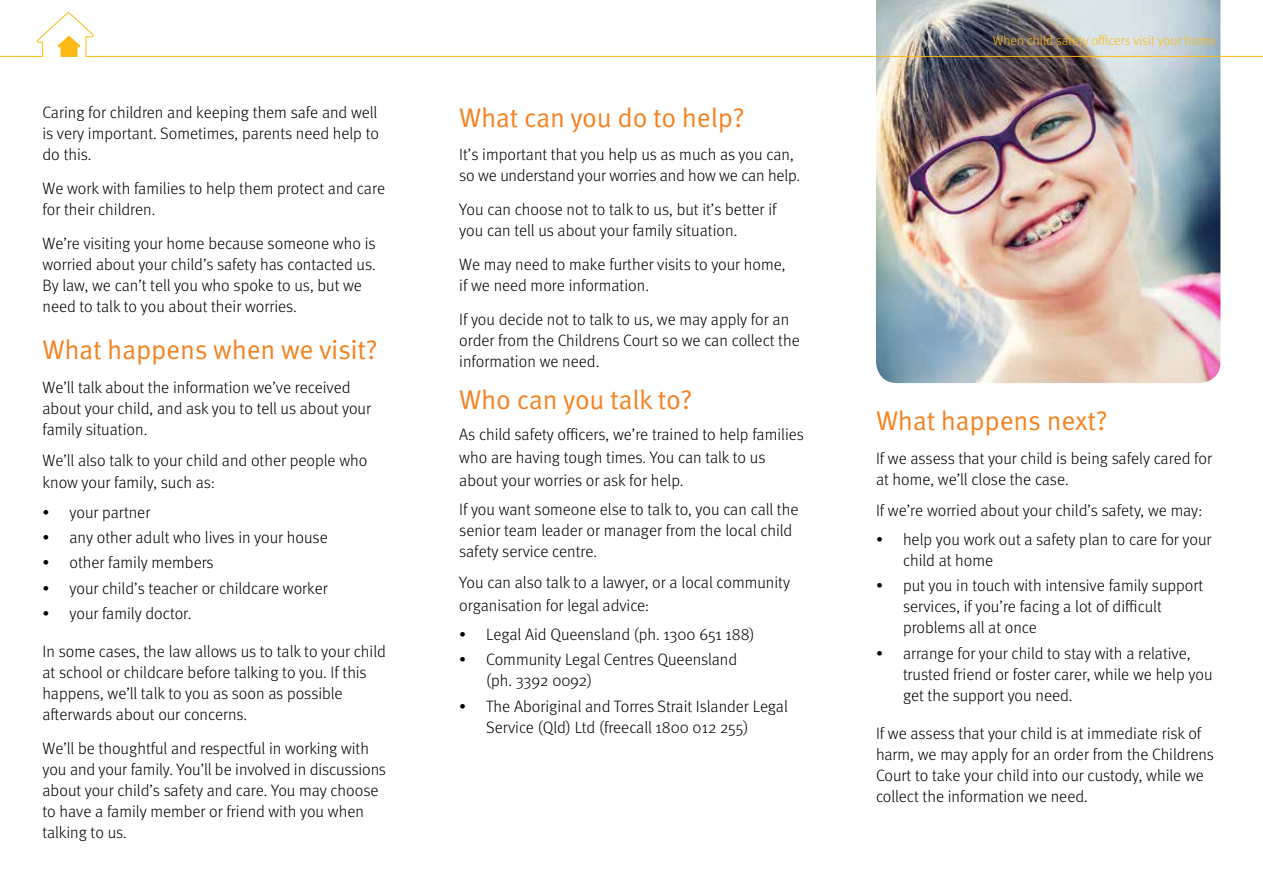
<style>
.page{position:relative;width:1263px;height:893px;background:#fff}
.page>*{position:absolute;margin:0;border:0;box-sizing:border-box;transform-origin:0 0}
.t1{font:27px "Meta OT Norm";letter-spacing:-.01em;color:#f58220}
.t2{font:300 16.5px/21px "Meta OT";color:#000}
.t3{font:300 13.5px "Meta OT";color:#fdb913}
</style>
<div class="page">
<img style="left:876px;top:0;width:344px;height:383px">
<hr style="left:86px;top:56px;width:1177px;height:1px;background:#fdb913">
<svg style="left:0;top:12px;width:94px;height:45px"></svg>
<p class="t2" style="left:43px;top:103px;width:338px;text-align:justify">Caring for children and keeping them safe and well is very important. Sometimes, parents need help to do this.</p>
<p class="t2" style="left:43px;top:178px;width:344px">We work with families to help them protect and care for their children.</p>
<p class="t2" style="left:43px;top:233px;width:335px">We’re visiting your home because someone who is worried about your child’s safety has contacted us.<br>By law, we can’t tell you who spoke to us, but we need to talk to you about their worries.</p>
<h1 class="t1" style="left:43px;top:333px;width:337px">What happens when we visit?</h1>
<p class="t2" style="left:43px;top:377px;width:330px">We’ll talk about the information we’ve received about your child, and ask you to tell us about your family situation.</p>
<p class="t2" style="left:43px;top:449px;width:326px;line-height:22.5px">We’ll also talk to your child and other people who know your family, such as:</p>
<p class="t2" style="left:43px;top:502px;width:109px">• your partner</p>
<p class="t2" style="left:43px;top:527px;width:287px">• any other adult who lives in your house</p>
<p class="t2" style="left:43px;top:552px;width:173px">• other family members</p>
<p class="t2" style="left:43px;top:578px;width:287px">• your child’s teacher or childcare worker</p>
<p class="t2" style="left:43px;top:603px;width:151px">• your family doctor.</p>
<p class="t2" style="left:43px;top:641px;width:345px">In some cases, the law allows us to talk to your child at school or childcare before talking to you. If this happens, we’ll talk to you as soon as possible afterwards about our concerns.</p>
<p class="t2" style="left:43px;top:738px;width:345px">We’ll be thoughtful and respectful in working with you and your family. You’ll be involved in discussions about your child’s safety and care. You may choose to have a family member or friend with you when talking to us.</p>
<h1 class="t1" style="left:459px;top:101px;width:287px">What can you do to help?</h1>
<p class="t2" style="left:459px;top:145px;width:342px">It’s important that you help us as much as you can, so we understand your worries and how we can help.</p>
<p class="t2" style="left:459px;top:199px;width:319px">You can choose not to talk to us, but it’s better if you can tell us about your family situation.</p>
<p class="t2" style="left:459px;top:254px;width:328px">We may need to make further visits to your home, if we need more information.</p>
<p class="t2" style="left:459px;top:309px;width:342px">If you decide not to talk to us, we may apply for an order from the Childrens Court so we can collect the information we need.</p>
<h1 class="t1" style="left:459px;top:384px;width:235px">Who can you talk to?</h1>
<p class="t2" style="left:459px;top:424px;width:346px;line-height:22.5px">As child safety officers, we’re trained to help families who are having tough times. You can talk to us about your worries or ask for help.</p>
<p class="t2" style="left:459px;top:499px;width:341px">If you want someone else to talk to, you can call the senior team leader or manager from the local child safety service centre.</p>
<p class="t2" style="left:459px;top:571px;width:332px;line-height:22.5px">You can also talk to a lawyer, or a local community organisation for legal advice:</p>
<p class="t2" style="left:459px;top:624px;width:297px">• Legal Aid Queensland (ph. 1300 651 188)</p>
<p class="t2" style="left:486px;top:649px;width:252px;text-indent:-27px">• Community Legal Centres Queensland (ph. 3392 0092)</p>
<p class="t2" style="left:486px;top:696px;width:303px;text-indent:-27px">• The Aboriginal and Torres Strait Islander Legal<br>Service (Qld) Ltd (freecall 1800 012 255)</p>
<p class="t3" style="left:993px;top:32px;width:224px">When child safety officers visit your home</p>
<h1 class="t1" style="left:876px;top:404px;width:233px">What happens next?</h1>
<p class="t2" style="left:876px;top:448px;width:337px">If we assess that your child is being safely cared for at home, we’ll close the case.</p>
<p class="t2" style="left:876px;top:500px;width:328px">If we’re worried about your child’s safety, we may:</p>
<p class="t2" style="left:903px;top:529px;width:310px;text-indent:-27px">• help you work out a safety plan to care for your child at home</p>
<p class="t2" style="left:903px;top:575px;width:302px;text-indent:-27px">• put you in touch with intensive family support services, if you’re facing a lot of difficult problems all at once</p>
<p class="t2" style="left:903px;top:643px;width:311px;text-indent:-27px">• arrange for your child to stay with a relative, trusted friend or foster carer, while we help you get the support you need.</p>
<p class="t2" style="left:876px;top:723px;width:340px">If we assess that your child is at immediate risk of harm, we may apply for an order from the Childrens Court to take your child into our custody, while we collect the information we need.</p>
</div>
